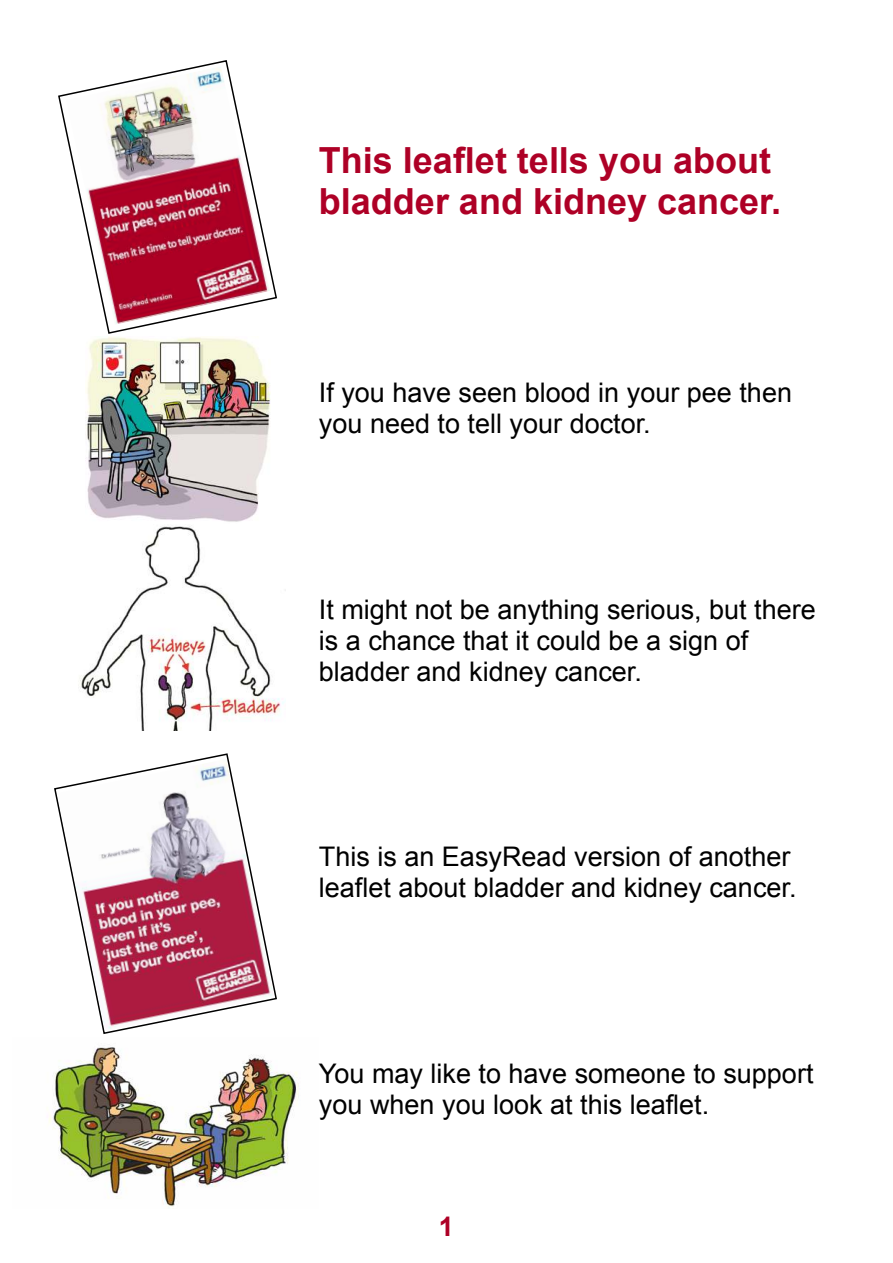
<style>
.page{position:relative;width:893px;height:1263px;background:#fff}
.page>*{position:absolute;margin:0;border:0;box-sizing:border-box;transform-origin:0 0}
.t1{font:700 36px/41.2px "Arial";color:#ae0026}
.t2{font:27px/30.9px "Arial";color:#000}
.t3{font:700 27px "Arial";color:#ae0026}
</style>
<div class="page">
<svg style="left:58px;top:60px;width:219px;height:274px"></svg>
<img style="left:66px;top:66px;width:204px;height:259px">
<img style="left:86px;top:336px;width:184px;height:186px">
<img style="left:79px;top:526px;width:207px;height:205px">
<img style="left:57px;top:759px;width:217px;height:272px">
<img style="left:49px;top:1047px;width:250px;height:162px">
<p class="t1" style="left:319px;top:143px;width:464px">This leaflet tells you about bladder and kidney cancer.</p>
<p class="t2" style="left:319px;top:379px;width:475px">If you have seen blood in your pee then you need to tell your doctor.</p>
<p class="t2" style="left:319px;top:596px;width:498px">It might not be anything serious, but there is a chance that it could be a sign of bladder and kidney cancer.</p>
<p class="t2" style="left:319px;top:844px;width:479px">This is an EasyRead version of another leaflet about bladder and kidney cancer.</p>
<p class="t2" style="left:319px;top:1060px;width:496px">You may like to have someone to support you when you look at this leaflet.</p>
<p class="t3" style="left:439px;top:1216px;width:17px">1</p>
</div>
